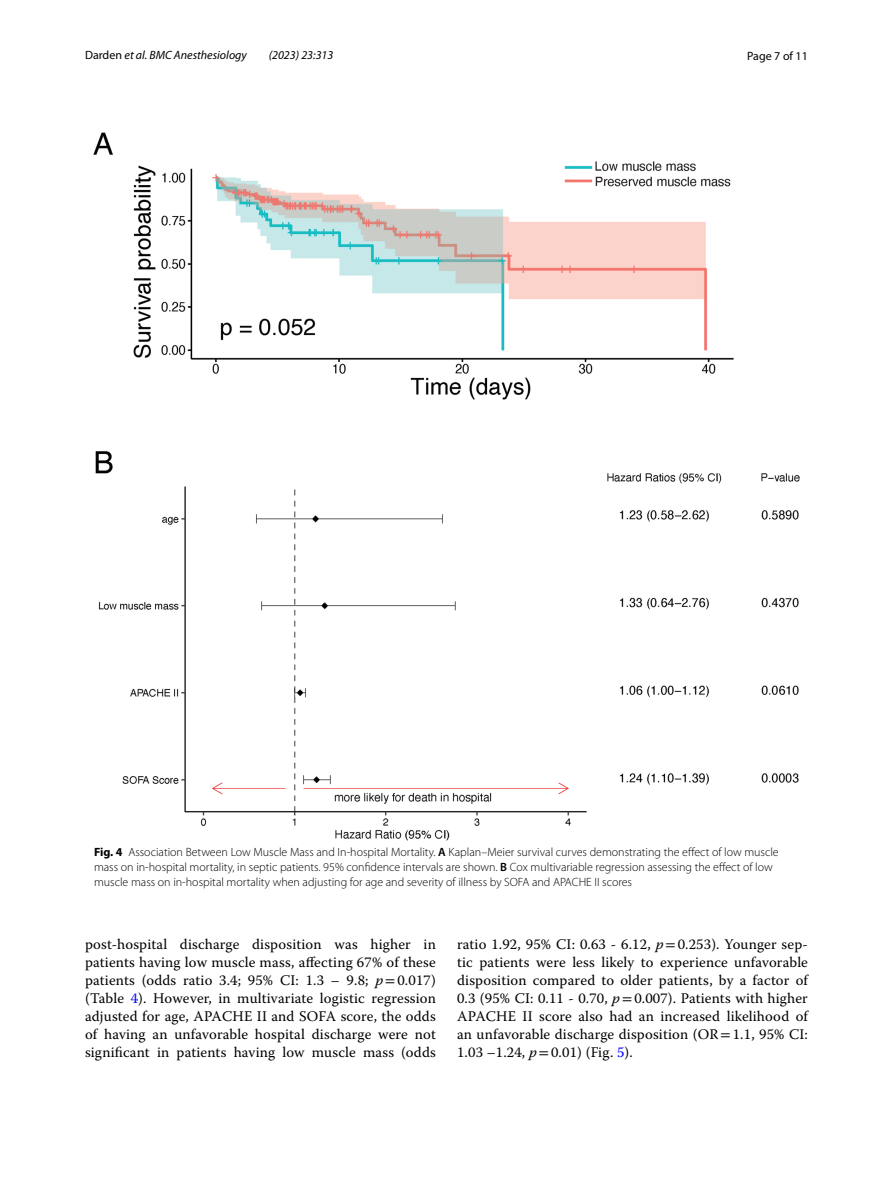
<style>
.page{position:relative;width:893px;height:1187px;background:#fff}
.page>*{position:absolute;margin:0;border:0;box-sizing:border-box;transform-origin:0 0}
.t1{font:14.7px/18px "Warnock Pro";letter-spacing:.01em;color:#000;text-align:justify}
.t2{font:300 12px/15px "Myriad Pro";color:#000}
.t3{font:italic 12px "Myriad Pro";color:#000}
.t4{font:12px "Myriad Pro";color:#000}
.s1{font-style:normal}
.s2{font-weight:700}
.s3{font-weight:600}
.s4{font-style:italic}
.s5{font-family:"STIX"}
.s6{color:#00f}
</style>
<div class="page">
<img style="left:93px;top:133px;width:707px;height:707px">
<p class="t3" style="left:85px;top:48px;width:163px"><span class="s1">Darden</span> et al. BMC Anesthesiology</p>
<p class="t3" style="left:269px;top:48px;width:66px">(2023) 23:313</p>
<p class="t4" style="left:747px;top:48px;width:62px">Page 7 of 11</p>
<p class="t2" style="left:94px;top:844px;width:686px"><span class="s2">Fig. 4</span> Association Between Low Muscle Mass and In-hospital Mortality. <span class="s3">A</span> Kaplan–Meier survival curves demonstrating the effect of low muscle mass on in-hospital mortality, in septic patients. 95% confidence intervals are shown. <span class="s3">B</span> Cox multivariable regression assessing the effect of low muscle mass on in-hospital mortality when adjusting for age and severity of illness by SOFA and APACHE II scores</p>
<p class="t1" style="left:85px;top:935px;width:352px">post-hospital discharge disposition was higher in patients having low muscle mass, affecting 67% of these patients (odds ratio 3.4; 95% CI: 1.3 – 9.8; <span class="s4">p</span><span class="s5">=</span>0.017) (Table <span class="s6">4</span>). However, in multivariate logistic regression adjusted for age, APACHE II and SOFA score, the odds of having an unfavorable hospital discharge were not significant in patients having low muscle mass (odds</p>
<p class="t1" style="left:457px;top:935px;width:352px">ratio 1.92, 95% CI: 0.63 - 6.12, <span class="s4">p</span><span class="s5">=</span>0.253). Younger sep&shy;tic patients were less likely to experience unfavorable disposition compared to older patients, by a factor of 0.3 (95% CI: 0.11 - 0.70, <span class="s4">p</span><span class="s5">=</span>0.007). Patients with higher APACHE II score also had an increased likelihood of an unfavorable discharge disposition (OR<span class="s5">=</span>1.1, 95% CI:<br>1.03 –1.24, <span class="s4">p</span><span class="s5">=</span>0.01) (Fig. <span class="s6">5</span>).</p>
</div>
